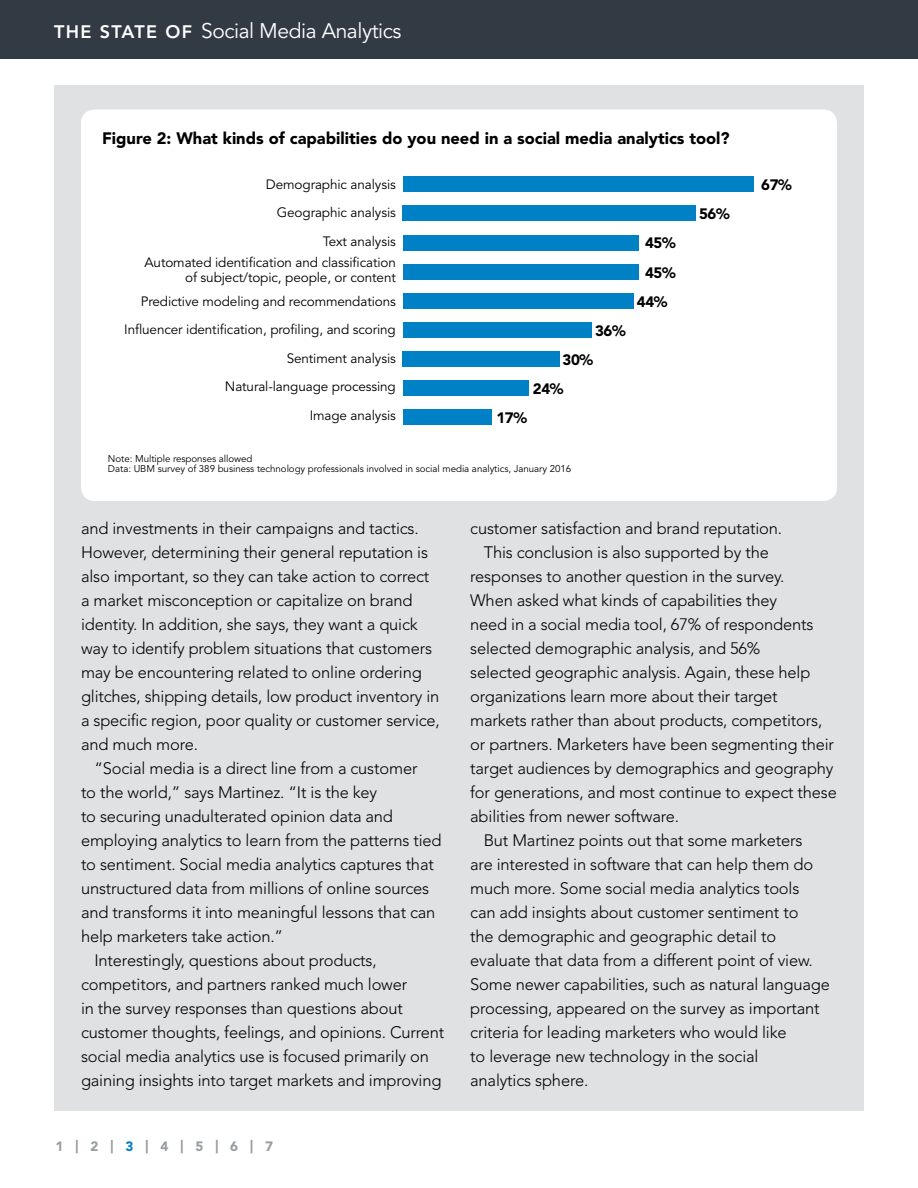
<style>
.page{position:relative;width:918px;height:1188px;background:#fff}
.page>*{position:absolute;margin:0;border:0;box-sizing:border-box;transform-origin:0 0}
.t1{font:21px "Avenir LT Std";letter-spacing:-.02em;color:#fff}
.t2{font:300 16.5px/24px "Avenir LT Std";letter-spacing:-.01em;color:#000}
.t3{font:900 16.5px "Avenir LT Std";color:#000}
.t4{font:900 15px/29.1px "Avenir LT Std";letter-spacing:-.025em;color:#000;text-align:center}
.t5{font:13.5px/28.5px "Avenir LT Std";letter-spacing:-.01em;color:#000;text-align:right}
.t6{font:900 13.5px "Avenir LT Std";color:#989da1}
.t7{font:9.75px/10.5px "Avenir LT Std";letter-spacing:-.005em;color:#000}
.s1{font-weight:800;font-size:18px}
.s2{color:#0081c6}
</style>
<div class="page">
<div style="left:54px;top:86px;width:810px;height:1026px;background:#e0e1e3"></div>
<div style="left:0;top:0;width:918px;height:58px;background:#323b44"></div>
<div style="left:81px;top:110px;width:756px;height:391px;background:#fff;border-radius:14px"></div>
<div style="left:403px;top:177px;width:351px;height:15px;background:#0081c6"></div>
<div style="left:403px;top:206px;width:293px;height:15px;background:#0081c6"></div>
<div style="left:403px;top:235px;width:235px;height:15px;background:#0081c6"></div>
<div style="left:403px;top:264px;width:235px;height:15px;background:#0081c6"></div>
<div style="left:403px;top:293px;width:230px;height:15px;background:#0081c6"></div>
<div style="left:403px;top:322px;width:188px;height:16px;background:#0081c6"></div>
<div style="left:403px;top:352px;width:157px;height:15px;background:#0081c6"></div>
<div style="left:403px;top:381px;width:126px;height:15px;background:#0081c6"></div>
<div style="left:403px;top:410px;width:89px;height:15px;background:#0081c6"></div>
<p class="t1" style="left:54px;top:18px;width:349px"><span class="s1">THE STATE OF</span> Social Media Analytics</p>
<p class="t3" style="left:102px;top:129px;width:629px">Figure 2: What kinds of capabilities do you need in a social media analytics tool?</p>
<p class="t5" style="left:266px;top:170px;width:131px">Demographic analysis<br>Geographic analysis<br>Text analysis</p>
<p class="t5" style="left:145px;top:255px;width:253px;line-height:15px">Automated identification and classification of subject/topic, people, or content</p>
<p class="t5" style="left:124px;top:287px;width:273px">Predictive modeling and recommendations<br>Influencer identification, profiling, and scoring<br>Sentiment analysis<br>Natural-language processing<br>Image analysis</p>
<p class="t4" style="left:595px;top:316px;width:32px">36%</p>
<p class="t4" style="left:533px;top:345px;width:62px;text-align:left;text-indent:30px">30%<br>24%</p>
<p class="t4" style="left:496px;top:403px;width:32px">17%</p>
<p class="t4" style="left:637px;top:229px;width:40px">45%<br>45%<br>44%</p>
<p class="t7" style="left:108px;top:453px;width:465px">Note: Multiple responses allowed<br>Data: UBM survey of 389 business technology professionals involved in social media analytics, January 2016</p>
<p class="t4" style="left:699px;top:200px;width:32px">56%</p>
<p class="t4" style="left:761px;top:170px;width:32px">67%</p>
<p class="t2" style="left:81px;top:516px;width:360px">and investments in their campaigns and tactics.<br>However, determining their general reputation is also important, so they can take action to correct a market misconception or capitalize on brand identity. In addition, she says, they want a quick way to identify problem situations that customers may be encountering related to online ordering glitches, shipping details, low product inventory in a specific region, poor quality or customer service, and much more.</p>
<p class="t2" style="left:94px;top:756px;width:325px">“Social media is a direct line from a customer</p>
<p class="t2" style="left:81px;top:780px;width:298px">to the world,” says Martinez. “It is the key</p>
<p class="t2" style="left:81px;top:804px;width:314px">to securing unadulterated opinion data and</p>
<p class="t2" style="left:81px;top:828px;width:362px">employing analytics to learn from the patterns tied</p>
<p class="t2" style="left:81px;top:852px;width:354px">to sentiment. Social media analytics captures that</p>
<p class="t2" style="left:81px;top:876px;width:350px">unstructured data from millions of online sources</p>
<p class="t2" style="left:81px;top:900px;width:356px">and transforms it into meaningful lessons that can</p>
<p class="t2" style="left:81px;top:925px;width:204px">help marketers take action.”</p>
<p class="t2" style="left:94px;top:949px;width:284px">Interestingly, questions about products,</p>
<p class="t2" style="left:81px;top:973px;width:328px">competitors, and partners ranked much lower</p>
<p class="t2" style="left:81px;top:997px;width:323px">in the survey responses than questions about</p>
<p class="t2" style="left:81px;top:1021px;width:365px">customer thoughts, feelings, and opinions. Current</p>
<p class="t2" style="left:81px;top:1045px;width:349px">social media analytics use is focused primarily on</p>
<p class="t2" style="left:81px;top:1069px;width:362px">gaining insights into target markets and improving</p>
<p class="t6" style="left:56px;top:1138px;width:219px">1 | 2 | <span class="s2">3</span> | 4 | 5 | 6 | 7</p>
<p class="t2" style="left:470px;top:517px;width:313px">customer satisfaction and brand reputation.</p>
<p class="t2" style="left:484px;top:541px;width:287px">This conclusion is also supported by the</p>
<p class="t2" style="left:470px;top:565px;width:316px">responses to another question in the survey.</p>
<p class="t2" style="left:470px;top:589px;width:308px">When asked what kinds of capabilities they</p>
<p class="t2" style="left:470px;top:613px;width:345px">need in a social media tool, 67% of respondents</p>
<p class="t2" style="left:470px;top:637px;width:292px">selected demographic analysis, and 56%</p>
<p class="t2" style="left:470px;top:661px;width:342px">selected geographic analysis. Again, these help</p>
<p class="t2" style="left:470px;top:685px;width:309px">organizations learn more about their target</p>
<p class="t2" style="left:470px;top:709px;width:354px">markets rather than about products, competitors,</p>
<p class="t2" style="left:470px;top:733px;width:365px">or partners. Marketers have been segmenting their</p>
<p class="t2" style="left:470px;top:757px;width:365px">target audiences by demographics and geography</p>
<p class="t2" style="left:470px;top:781px;width:368px">for generations, and most continue to expect these</p>
<p class="t2" style="left:470px;top:805px;width:210px">abilities from newer software.</p>
<p class="t2" style="left:484px;top:829px;width:320px">But Martinez points out that some marketers</p>
<p class="t2" style="left:470px;top:853px;width:344px">are interested in software that can help them do</p>
<p class="t2" style="left:470px;top:877px;width:331px">much more. Some social media analytics tools</p>
<p class="t2" style="left:470px;top:901px;width:330px">can add insights about customer sentiment to</p>
<p class="t2" style="left:470px;top:925px;width:307px">the demographic and geographic detail to</p>
<p class="t2" style="left:470px;top:949px;width:344px">evaluate that data from a different point of view.</p>
<p class="t2" style="left:470px;top:973px;width:361px">Some newer capabilities, such as natural language</p>
<p class="t2" style="left:470px;top:997px;width:351px">processing, appeared on the survey as important</p>
<p class="t2" style="left:470px;top:1021px;width:318px">criteria for leading marketers who would like</p>
<p class="t2" style="left:470px;top:1045px;width:290px">to leverage new technology in the social</p>
<p class="t2" style="left:470px;top:1069px;width:120px">analytics sphere.</p>
</div>
